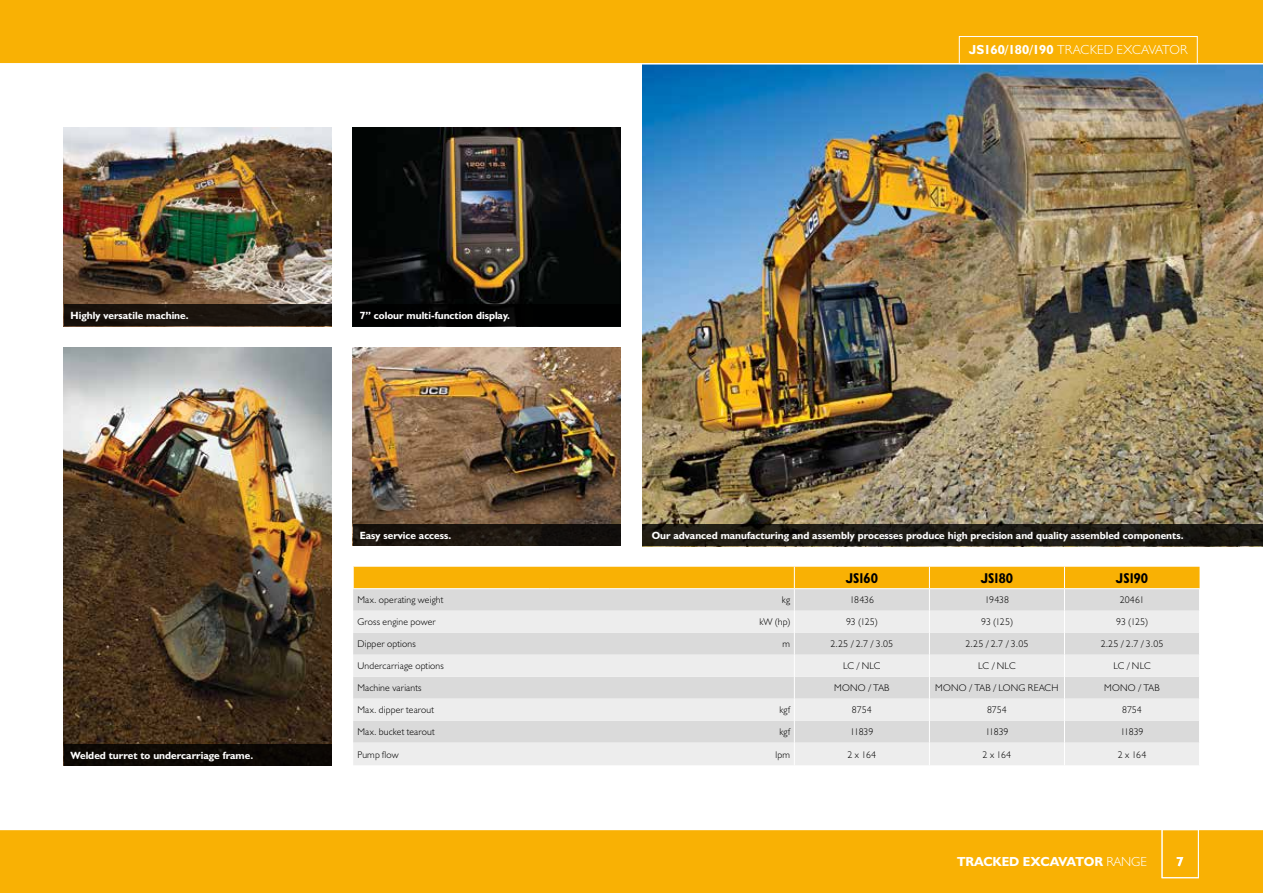
<style>
.page{position:relative;width:1263px;height:893px;background:#fff}
.page>*{position:absolute;margin:0;border:0;box-sizing:border-box;transform-origin:0 0}
.t1{font:14.25px "JCB Bold Condensed";letter-spacing:.005em;color:#000}
.t2{font:13.2px "JCB Light";letter-spacing:.005em;color:#fff}
.t3{font:13.2px "JCB Bold";color:#fff}
.t4{font:10.5px "JCB Bold";color:#fff}
.t5{font:300 9.75px "JCB Euro";letter-spacing:.015em;color:#000}
.s1{font-family:"JCB Bold"}
.s2{font-family:"JCB Light"}
</style>
<div class="page">
<div style="left:0;top:829px;width:1263px;height:64px;background:#f9b104"></div>
<hr style="left:0;top:829px;width:1263px;height:1px;background:#fff">
<img style="left:642px;top:65px;width:621px;height:459px">
<div style="left:0;top:0;width:1263px;height:64px;background:#f9b104"></div>
<svg style="left:642px;top:524px;width:621px;height:22px;background:#1c1a13"></svg>
<div style="left:1162px;top:829px;width:37px;height:49px;border:1px solid #fff"></div>
<div style="left:959px;top:36px;width:239px;height:28px;border:1px solid #fff"></div>
<hr style="left:0;top:63px;width:1263px;height:2px;background:#fff">
<img style="left:64px;top:347px;width:268px;height:397px">
<div style="left:64px;top:744px;width:268px;height:21px;background:#0c0804"></div>
<img style="left:353px;top:347px;width:268px;height:177px">
<img style="left:64px;top:128px;width:268px;height:177px">
<img style="left:353px;top:128px;width:268px;height:177px">
<svg style="left:353px;top:524px;width:268px;height:22px;background:#18130d"></svg>
<div style="left:64px;top:305px;width:268px;height:21px;background:#1b140e"></div>
<div style="left:353px;top:305px;width:268px;height:21px;background:#000"></div>
<svg style="left:353px;top:567px;width:847px;height:198px;background:#e6decc"></svg>
<p class="t4" style="left:71px;top:309px;width:120px">Highly versatile machine.</p>
<p class="t4" style="left:360px;top:309px;width:152px">7” colour multi-function display.</p>
<p class="t4" style="left:360px;top:529px;width:93px">Easy service access.</p>
<h2 class="t2" style="left:969px;top:42px;width:220px"><span class="s1">JS160/180/190</span> TRACKED EXCAVATOR</h2>
<p class="t4" style="left:652px;top:528px;width:533px">Our advanced manufacturing and assembly processes produce high precision and quality assembled components.</p>
<h1 class="t1" style="left:846px;top:569px;width:34px">JS160</h1>
<h1 class="t1" style="left:981px;top:569px;width:34px">JS180</h1>
<h1 class="t1" style="left:1116px;top:569px;width:34px">JS190</h1>
<p class="t4" style="left:71px;top:748px;width:184px">Welded turret to undercarriage frame.</p>
<p class="t5" style="left:357px;top:594px;width:87px">Max. operating weight</p>
<p class="t5" style="left:782px;top:594px;width:10px">kg</p>
<p class="t5" style="left:850px;top:594px;width:26px">18436</p>
<p class="t5" style="left:985px;top:594px;width:26px">19438</p>
<p class="t5" style="left:1120px;top:594px;width:26px">20461</p>
<p class="t5" style="left:357px;top:616px;width:80px">Gross engine power</p>
<p class="t5" style="left:759px;top:616px;width:32px">kW (hp)</p>
<p class="t5" style="left:846px;top:616px;width:33px">93 (125)</p>
<p class="t5" style="left:981px;top:616px;width:33px">93 (125)</p>
<p class="t5" style="left:1116px;top:616px;width:33px">93 (125)</p>
<p class="t5" style="left:357px;top:638px;width:60px">Dipper options</p>
<p class="t5" style="left:782px;top:638px;width:9px">m</p>
<p class="t5" style="left:830px;top:638px;width:64px">2.25 / 2.7 / 3.05</p>
<p class="t5" style="left:965px;top:638px;width:64px">2.25 / 2.7 / 3.05</p>
<p class="t5" style="left:1101px;top:638px;width:64px">2.25 / 2.7 / 3.05</p>
<p class="t5" style="left:357px;top:660px;width:88px">Undercarriage options</p>
<p class="t5" style="left:843px;top:660px;width:39px">LC / NLC</p>
<p class="t5" style="left:978px;top:660px;width:39px">LC / NLC</p>
<p class="t5" style="left:1113px;top:660px;width:39px">LC / NLC</p>
<p class="t5" style="left:357px;top:682px;width:66px">Machine variants</p>
<p class="t5" style="left:834px;top:682px;width:57px">MONO / TAB</p>
<p class="t5" style="left:935px;top:682px;width:125px">MONO / TAB / LONG REACH</p>
<p class="t5" style="left:1104px;top:682px;width:57px">MONO / TAB</p>
<p class="t5" style="left:357px;top:704px;width:78px">Max. dipper tearout</p>
<p class="t5" style="left:779px;top:704px;width:12px">kgf</p>
<p class="t5" style="left:852px;top:704px;width:21px">8754</p>
<p class="t5" style="left:987px;top:704px;width:21px">8754</p>
<p class="t5" style="left:1122px;top:704px;width:21px">8754</p>
<p class="t5" style="left:357px;top:726px;width:79px">Max. bucket tearout</p>
<p class="t5" style="left:779px;top:726px;width:12px">kgf</p>
<p class="t5" style="left:850px;top:726px;width:25px">11839</p>
<p class="t5" style="left:985px;top:726px;width:25px">11839</p>
<p class="t5" style="left:1120px;top:726px;width:25px">11839</p>
<p class="t5" style="left:357px;top:748px;width:43px">Pump flow</p>
<p class="t5" style="left:776px;top:748px;width:16px">lpm</p>
<p class="t5" style="left:847px;top:748px;width:30px">2 x 164</p>
<p class="t5" style="left:983px;top:748px;width:30px">2 x 164</p>
<p class="t5" style="left:1118px;top:748px;width:30px">2 x 164</p>
<h2 class="t3" style="left:957px;top:853px;width:191px">TRACKED EXCAVATOR <span class="s2">RANGE</span></h2>
<h2 class="t3" style="left:1176px;top:853px;width:9px">7</h2>
</div>
